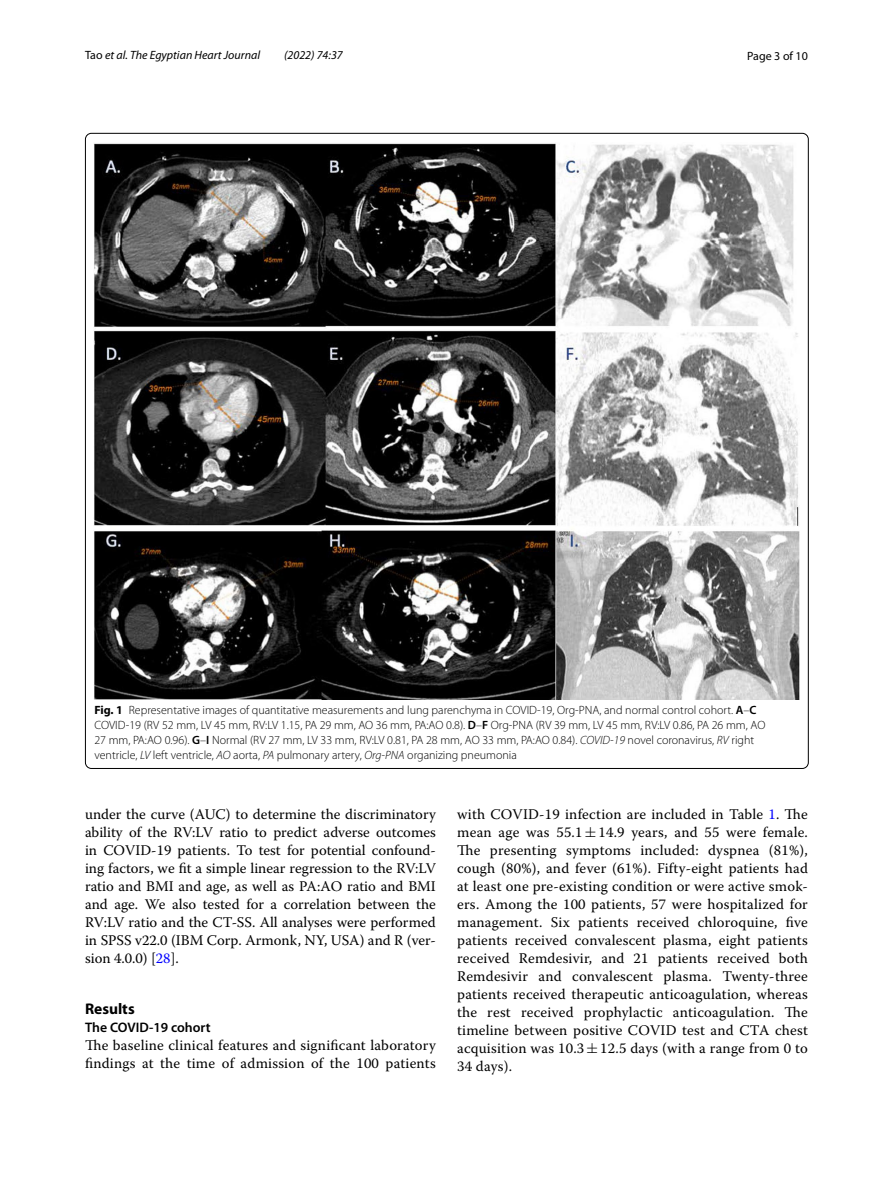
<style>
.page{position:relative;width:893px;height:1187px;background:#fff}
.page>*{position:absolute;margin:0;border:0;box-sizing:border-box;transform-origin:0 0}
.t1{font:700 15.45px "Myriad Pro";color:#000}
.t2{font:14.7px/18px "Warnock Pro";letter-spacing:.015em;color:#000;text-align:justify}
.t3{font:600 13.8px "Myriad Pro";color:#000}
.t4{font:300 12px/15px "Myriad Pro";color:#000}
.t5{font:italic 12px "Myriad Pro";color:#000}
.t6{font:12px "Myriad Pro";color:#000}
.s1{font-style:normal}
.s2{font-weight:700}
.s3{font-weight:600}
.s4{font-style:italic}
.s5{color:#00f}
.s6{font-family:"MTSY"}
</style>
<div class="page">
<img style="left:94px;top:143px;width:706px;height:556px">
<p class="t5" style="left:85px;top:48px;width:177px"><span class="s1">Tao</span> et al. The Egyptian Heart Journal</p>
<p class="t5" style="left:284px;top:48px;width:60px">(2022) 74:37</p>
<p class="t6" style="left:747px;top:48px;width:62px">Page 3 of 10</p>
<p class="t4" style="left:94px;top:703px;width:672px"><span class="s2">Fig. 1</span> Representative images of quantitative measurements and lung parenchyma in COVID-19, Org-PNA, and normal control cohort. <span class="s3">A</span>–<span class="s3">C </span>COVID-19 (RV 52 mm, LV 45 mm, RV:LV 1.15, PA 29 mm, AO 36 mm, PA:AO 0.8). <span class="s3">D</span>–<span class="s3">F</span> Org-PNA (RV 39 mm, LV 45 mm, RV:LV 0.86, PA 26 mm, AO 27 mm, PA:AO 0.96). <span class="s3">G</span>–<span class="s3">I</span> Normal (RV 27 mm, LV 33 mm, RV:LV 0.81, PA 28 mm, AO 33 mm, PA:AO 0.84). <span class="s4">COVID-19</span> novel coronavirus, <span class="s4">RV</span> right ventricle, <span class="s4">LV</span> left ventricle, <span class="s4">AO</span> aorta, <span class="s4">PA</span> pulmonary artery, <span class="s4">Org-PNA</span> organizing pneumonia</p>
<p class="t2" style="left:85px;top:805px;width:352px">under the curve (AUC) to determine the discriminatory ability of the RV:LV ratio to predict adverse outcomes in COVID-19 patients. To test for potential confound&shy;ing factors, we fit a simple linear regression to the RV:LV ratio and BMI and age, as well as PA:AO ratio and BMI and age. We also tested for a correlation between the RV:LV ratio and the CT-SS. All analyses were performed in SPSS v22.0 (IBM Corp. Armonk, NY, USA) and R (ver&shy;sion 4.0.0) [<span class="s5">28</span>].</p>
<p class="t1" style="left:85px;top:998px;width:51px">Results</p>
<p class="t3" style="left:85px;top:1018px;width:127px">The COVID‑19 cohort</p>
<p class="t2" style="left:85px;top:1035px;width:352px">The baseline clinical features and significant laboratory findings at the time of admission of the 100 patients</p>
<p class="t2" style="left:457px;top:805px;width:352px">with COVID-19 infection are included in Table <span class="s5">1</span>. The mean age was 55.1<span class="s6">±</span>14.9 years, and 55 were female.<br>The presenting symptoms included: dyspnea (81%), cough (80%), and fever (61%). Fifty-eight patients had at least one pre-existing condition or were active smok&shy;ers. Among the 100 patients, 57 were hospitalized for management. Six patients received chloroquine, five patients received convalescent plasma, eight patients received Remdesivir, and 21 patients received both Remdesivir and convalescent plasma. Twenty-three patients received therapeutic anticoagulation, whereas the rest received prophylactic anticoagulation. The timeline between positive COVID test and CTA chest acquisition was 10.3<span class="s6">±</span>12.5 days (with a range from 0 to 34 days).</p>
</div>
